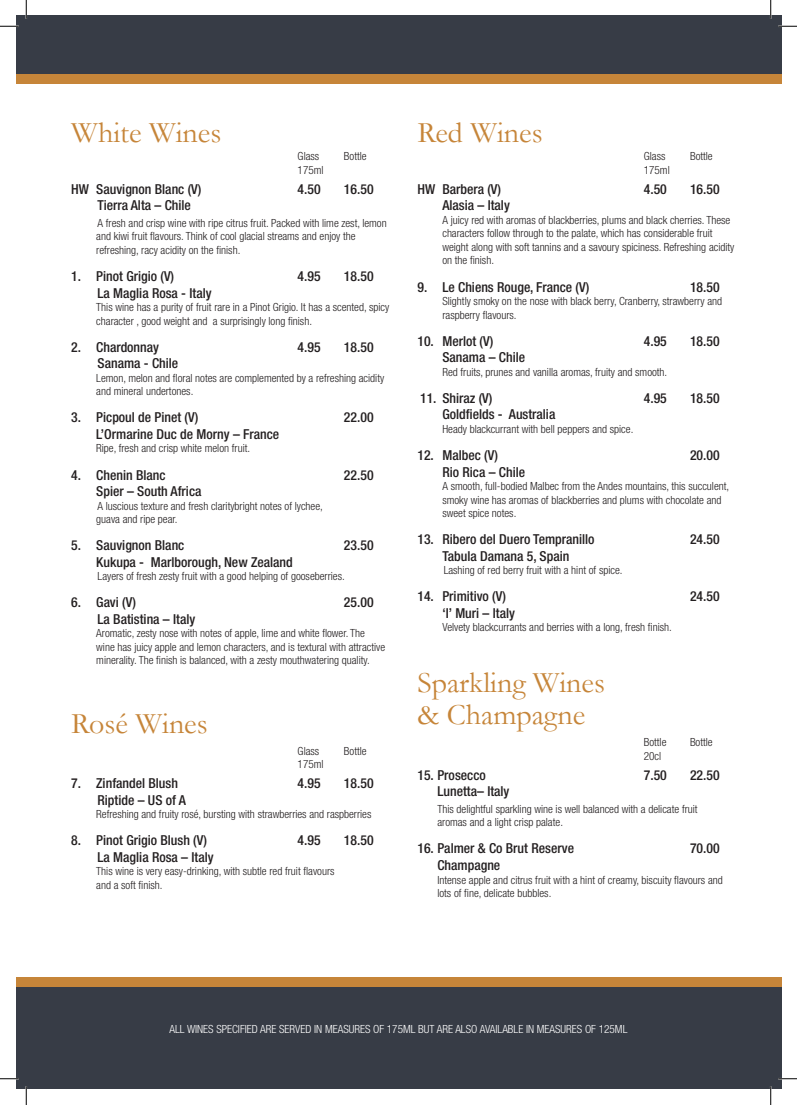
<style>
.page{position:relative;width:797px;height:1105px;background:#fff}
.page>*{position:absolute;margin:0;border:0;box-sizing:border-box;transform-origin:0 0}
.t1{font:30px/31.2px "Garamond";color:#c68539}
.t2{font:500 condensed 13.75px "Helvetica Neue";color:#231f20}
.t3{font:300 condensed 11.25px/13.5px "Helvetica Neue";color:#231f20}
.t4{font:300 condensed 11.25px "Helvetica Neue";color:#fff}
</style>
<div class="page">
<div style="left:16px;top:986px;width:765px;height:103px;background:#373c46"></div>
<div style="left:16px;top:16px;width:765px;height:60px;background:#373c46"></div>
<div style="left:16px;top:75px;width:765px;height:9px;background:#c68539"></div>
<div style="left:16px;top:977px;width:765px;height:9px;background:#c68539"></div>
<svg style="left:0;top:25px;width:19px;height:2px"></svg>
<svg style="left:778px;top:25px;width:19px;height:2px"></svg>
<svg style="left:0;top:1078px;width:19px;height:1px"></svg>
<svg style="left:778px;top:1078px;width:19px;height:1px"></svg>
<svg style="left:25px;top:0;width:2px;height:19px"></svg>
<svg style="left:25px;top:1086px;width:2px;height:19px"></svg>
<svg style="left:770px;top:0;width:1px;height:19px"></svg>
<svg style="left:770px;top:1086px;width:1px;height:19px"></svg>
<h1 class="t1" style="left:71px;top:116px;width:151px">White Wines</h1>
<p class="t3" style="left:297px;top:150px;width:23px">Glass</p>
<p class="t3" style="left:344px;top:150px;width:24px">Bottle</p>
<p class="t3" style="left:297px;top:163px;width:27px">175ml</p>
<p class="t2" style="left:71px;top:181px;width:132px">HW Sauvignon Blanc (V)</p>
<p class="t2" style="left:297px;top:181px;width:25px">4.50</p>
<p class="t2" style="left:344px;top:181px;width:31px">16.50</p>
<p class="t2" style="left:97px;top:197px;width:95px">Tierra Alta – Chile</p>
<p class="t3" style="left:96px;top:216px;width:292px">A fresh and crisp wine with ripe citrus fruit. Packed with lime zest, lemon and kiwi fruit flavours. Think of cool glacial streams and enjoy the refreshing, racy acidity on the finish.</p>
<p class="t2" style="left:71px;top:268px;width:104px">1. Pinot Grigio (V)</p>
<p class="t2" style="left:297px;top:268px;width:25px">4.95</p>
<p class="t2" style="left:344px;top:268px;width:31px">18.50</p>
<p class="t2" style="left:97px;top:284px;width:116px">La Maglia Rosa - Italy</p>
<p class="t3" style="left:96px;top:300px;width:294px">This wine has a purity of fruit rare in a Pinot Grigio. It has a scented, spicy character , good weight and a surprisingly long finish.</p>
<p class="t2" style="left:71px;top:339px;width:89px">2. Chardonnay</p>
<p class="t2" style="left:297px;top:339px;width:25px">4.95</p>
<p class="t2" style="left:344px;top:339px;width:31px">18.50</p>
<p class="t2" style="left:97px;top:355px;width:82px">Sanama - Chile</p>
<p class="t3" style="left:96px;top:371px;width:289px">Lemon, melon and floral notes are complemented by a refreshing acidity and mineral undertones.</p>
<p class="t2" style="left:71px;top:409px;width:129px">3. Picpoul de Pinet (V)</p>
<p class="t2" style="left:344px;top:409px;width:31px">22.00</p>
<p class="t2" style="left:96px;top:426px;width:184px">L’Ormarine Duc de Morny – France</p>
<p class="t3" style="left:96px;top:442px;width:155px">Ripe, fresh and crisp white melon fruit.</p>
<p class="t2" style="left:71px;top:466px;width:96px">4. Chenin Blanc</p>
<p class="t2" style="left:344px;top:466px;width:31px">22.50</p>
<p class="t2" style="left:96px;top:483px;width:107px">Spier – South Africa</p>
<p class="t3" style="left:96px;top:499px;width:228px">A luscious texture and fresh claritybright notes of lychee, guava and ripe pear.</p>
<p class="t2" style="left:71px;top:537px;width:115px">5. Sauvignon Blanc</p>
<p class="t2" style="left:344px;top:537px;width:31px">23.50</p>
<p class="t2" style="left:96px;top:554px;width:198px">Kukupa - Marlborough, New Zealand</p>
<p class="t3" style="left:97px;top:569px;width:249px">Layers of fresh zesty fruit with a good helping of gooseberries.</p>
<p class="t2" style="left:71px;top:594px;width:66px">6. Gavi (V)</p>
<p class="t2" style="left:344px;top:594px;width:31px">25.00</p>
<p class="t2" style="left:97px;top:611px;width:99px">La Batistina – Italy</p>
<p class="t3" style="left:96px;top:626px;width:290px">Aromatic, zesty nose with notes of apple, lime and white flower. The wine has juicy apple and lemon characters, and is textural with attractive minerality. The finish is balanced, with a zesty mouthwatering quality.</p>
<h1 class="t1" style="left:71px;top:708px;width:138px">Rosé Wines</h1>
<p class="t3" style="left:298px;top:744px;width:23px">Glass</p>
<p class="t3" style="left:344px;top:744px;width:24px">Bottle</p>
<p class="t3" style="left:298px;top:757px;width:27px">175ml</p>
<p class="t2" style="left:71px;top:775px;width:108px">7. Zinfandel Blush</p>
<p class="t2" style="left:297px;top:775px;width:25px">4.95</p>
<p class="t2" style="left:344px;top:775px;width:31px">18.50</p>
<p class="t2" style="left:97px;top:791px;width:90px">Riptide – US of A</p>
<p class="t3" style="left:96px;top:807px;width:277px">Refreshing and fruity rosé, bursting with strawberries and raspberries</p>
<p class="t2" style="left:71px;top:832px;width:137px">8. Pinot Grigio Blush (V)</p>
<p class="t2" style="left:297px;top:832px;width:25px">4.95</p>
<p class="t2" style="left:344px;top:832px;width:31px">18.50</p>
<p class="t2" style="left:97px;top:849px;width:118px">La Maglia Rosa – Italy</p>
<p class="t3" style="left:96px;top:864px;width:240px">This wine is very easy-drinking, with subtle red fruit flavours and a soft finish.</p>
<h1 class="t1" style="left:417px;top:116px;width:127px">Red Wines</h1>
<p class="t3" style="left:643px;top:150px;width:23px">Glass</p>
<p class="t3" style="left:690px;top:150px;width:24px">Bottle</p>
<p class="t3" style="left:643px;top:163px;width:27px">175ml</p>
<p class="t2" style="left:417px;top:181px;width:85px">HW Barbera (V)</p>
<p class="t2" style="left:643px;top:181px;width:25px">4.50</p>
<p class="t2" style="left:690px;top:181px;width:31px">16.50</p>
<p class="t2" style="left:442px;top:197px;width:69px">Alasia – Italy</p>
<p class="t3" style="left:442px;top:213px;width:293px">A juicy red with aromas of blackberries, plums and black cherries. These characters follow through to the palate, which has considerable fruit weight along with soft tannins and a savoury spiciness. Refreshing acidity on the finish.</p>
<p class="t2" style="left:417px;top:278px;width:173px">9. Le Chiens Rouge, France (V)</p>
<p class="t2" style="left:690px;top:278px;width:31px">18.50</p>
<p class="t3" style="left:442px;top:294px;width:281px">Slightly smoky on the nose with black berry, Cranberry, strawberry and raspberry flavours.</p>
<p class="t2" style="left:417px;top:333px;width:77px">10. Merlot (V)</p>
<p class="t2" style="left:643px;top:333px;width:25px">4.95</p>
<p class="t2" style="left:690px;top:333px;width:31px">18.50</p>
<p class="t2" style="left:442px;top:349px;width:84px">Sanama – Chile</p>
<p class="t3" style="left:442px;top:365px;width:226px">Red fruits, prunes and vanilla aromas, fruity and smooth.</p>
<p class="t2" style="left:420px;top:390px;width:74px">11. Shiraz (V)</p>
<p class="t2" style="left:643px;top:390px;width:25px">4.95</p>
<p class="t2" style="left:690px;top:390px;width:31px">18.50</p>
<p class="t2" style="left:442px;top:406px;width:114px">Goldfields - Australia</p>
<p class="t3" style="left:442px;top:422px;width:192px">Heady blackcurrant with bell peppers and spice.</p>
<p class="t2" style="left:417px;top:447px;width:82px">12. Malbec (V)</p>
<p class="t2" style="left:690px;top:447px;width:31px">20.00</p>
<p class="t2" style="left:442px;top:463px;width:84px">Rio Rica – Chile</p>
<p class="t3" style="left:442px;top:479px;width:288px">A smooth, full-bodied Malbec from the Andes mountains, this succulent, smoky wine has aromas of blackberries and plums with chocolate and sweet spice notes.</p>
<p class="t2" style="left:417px;top:531px;width:179px">13. Ribero del Duero Tempranillo</p>
<p class="t2" style="left:690px;top:531px;width:31px">24.50</p>
<p class="t2" style="left:442px;top:548px;width:128px">Tabula Damana 5, Spain</p>
<p class="t3" style="left:443px;top:563px;width:180px">Lashing of red berry fruit with a hint of spice.</p>
<p class="t2" style="left:417px;top:588px;width:90px">14. Primitivo (V)</p>
<p class="t2" style="left:690px;top:588px;width:31px">24.50</p>
<p class="t2" style="left:442px;top:605px;width:74px">‘I’ Muri – Italy</p>
<p class="t3" style="left:442px;top:620px;width:231px">Velvety blackcurrants and berries with a long, fresh finish.</p>
<h1 class="t1" style="left:417px;top:667px;width:189px">Sparkling Wines &amp; Champagne</h1>
<p class="t3" style="left:643px;top:735px;width:24px">Bottle</p>
<p class="t3" style="left:690px;top:735px;width:24px">Bottle</p>
<p class="t3" style="left:643px;top:749px;width:19px">20cl</p>
<p class="t2" style="left:417px;top:767px;width:70px">15. Prosecco</p>
<p class="t2" style="left:643px;top:767px;width:25px">7.50</p>
<p class="t2" style="left:690px;top:767px;width:31px">22.50</p>
<p class="t2" style="left:437px;top:783px;width:74px">Lunetta– Italy</p>
<p class="t3" style="left:437px;top:802px;width:262px">This delightful sparkling wine is well balanced with a delicate fruit aromas and a light crisp palate.</p>
<p class="t2" style="left:417px;top:840px;width:158px">16. Palmer &amp; Co Brut Reserve</p>
<p class="t2" style="left:690px;top:840px;width:31px">70.00</p>
<p class="t2" style="left:437px;top:857px;width:64px">Champagne</p>
<p class="t3" style="left:437px;top:873px;width:287px">Intense apple and citrus fruit with a hint of creamy, biscuity flavours and lots of fine, delicate bubbles.</p>
<p class="t4" style="left:169px;top:1023px;width:459px">ALL WINES SPECIFIED ARE SERVED IN MEASURES OF 175ML BUT ARE ALSO AVAILABLE IN MEASURES OF 125ML</p>
</div>
